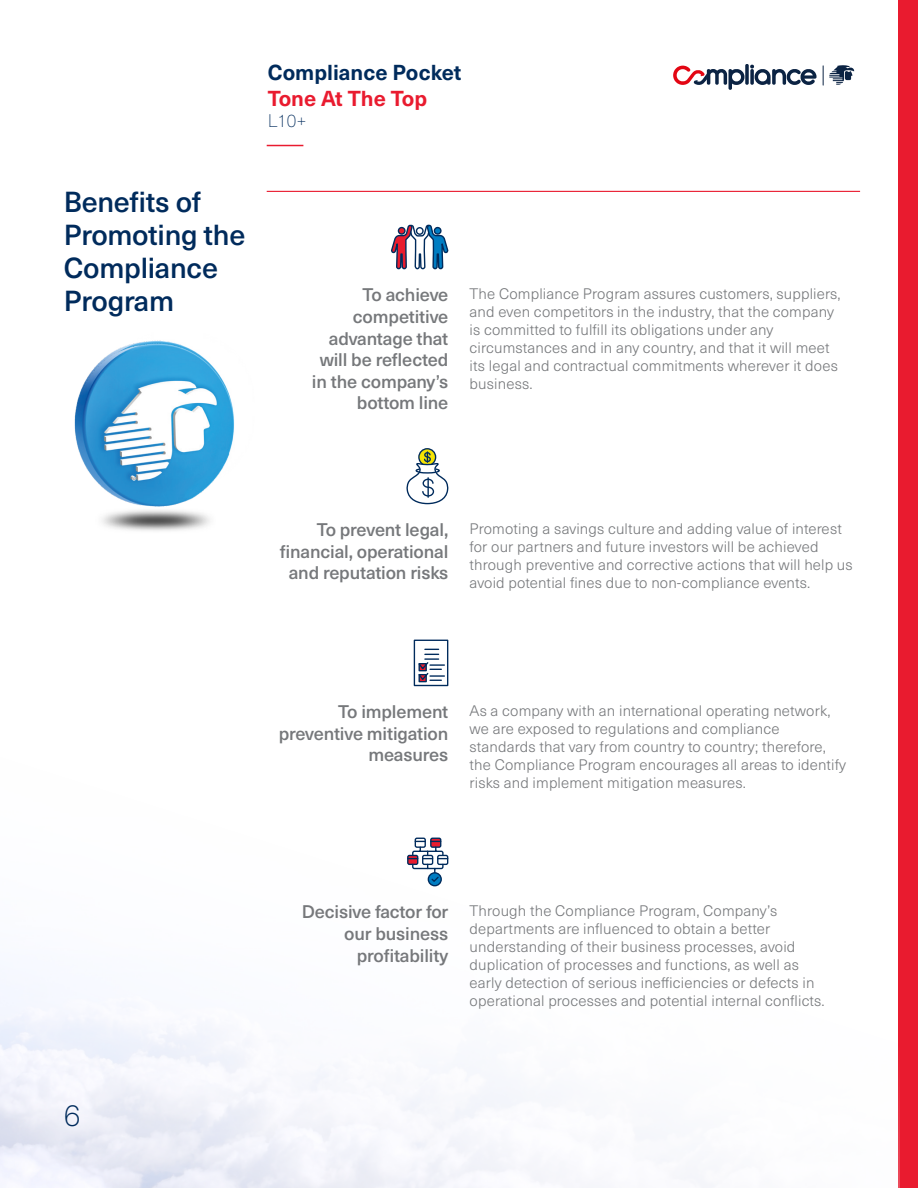
<style>
.page{position:relative;width:918px;height:1188px;background:#fff}
.page>*{position:absolute;margin:0;border:0;box-sizing:border-box;transform-origin:0 0}
.t1{font:100 37.5px "Neue Haas Unica Pro";color:#002b5c}
.t2{font:500 28.5px/33px "Neue Haas Unica Pro";letter-spacing:-.01em;color:#002b5c}
.t3{font:700 21.3px "Neue Haas Unica Pro";color:#002b5c}
.t4{font:700 21.3px "Neue Haas Unica Pro";color:#e91b2f}
.t5{font:500 18px/21.6px "Neue Haas Unica Pro";letter-spacing:-.01em;color:#76787b;text-align:right}
.t6{font:100 18px "Neue Haas Unica Pro";color:#002b5c}
.t7{font:300 15px/18px "Neue Haas Unica Pro";letter-spacing:.01em;color:#76787b}
</style>
<div class="page">
<div style="left:899px;top:0;width:19px;height:1188px;background:#e91b2f"></div>
<img style="left:0;top:449px;width:900px;height:739px">
<img style="left:41px;top:340px;width:225px;height:176px">
<img style="left:41px;top:510px;width:222px;height:33px">
<hr style="left:267px;top:145px;width:36px;height:1px;background:#e91b2f">
<svg style="left:673px;top:64px;width:144px;height:26px"></svg>
<svg style="left:823px;top:65px;width:31px;height:20px"></svg>
<hr style="left:267px;top:191px;width:593px;height:1px;background:#e91b2f">
<svg style="left:390px;top:190px;width:60px;height:80px"></svg>
<svg style="left:405px;top:448px;width:44px;height:57px"></svg>
<div style="left:414px;top:640px;width:34px;height:46px;background:#fff;border:1px solid #002b5c"></div>
<svg style="left:418px;top:649px;width:26px;height:33px"></svg>
<div style="left:415px;top:838px;width:10px;height:9px;background:#b9c4d2;border-radius:2px"></div>
<div style="left:415px;top:838px;width:11px;height:10px;border:1px solid #002b5c;border-radius:2px"></div>
<div style="left:407px;top:855px;width:11px;height:10px;border:1px solid #002b5c;border-radius:2px"></div>
<div style="left:431px;top:838px;width:10px;height:9px;background:#a8203a;border-radius:2px"></div>
<div style="left:430px;top:838px;width:11px;height:10px;border:1px solid #002b5c;border-radius:2px"></div>
<svg style="left:428px;top:873px;width:13px;height:13px"></svg>
<div style="left:428px;top:872px;width:14px;height:14px;border:1px solid #002b5c;border-radius:50%"></div>
<svg style="left:408px;top:841px;width:40px;height:42px"></svg>
<h3 class="t3" style="left:268px;top:59px;width:195px">Compliance Pocket</h3>
<h3 class="t4" style="left:268px;top:85px;width:161px">Tone At The Top</h3>
<p class="t6" style="left:268px;top:110px;width:40px">L10+</p>
<p class="t2" style="left:64px;top:185px;width:183px">Benefits of<br>Promoting the<br>Compliance<br>Program</p>
<p class="t5" style="left:329px;top:285px;width:121px">To achieve competitive advantage that</p>
<p class="t5" style="left:320px;top:349px;width:130px">will be reflected</p>
<p class="t5" style="left:312px;top:371px;width:138px">in the company’s</p>
<p class="t5" style="left:357px;top:393px;width:93px">bottom line</p>
<p class="t7" style="left:470px;top:285px;width:373px">The Compliance Program assures customers, suppliers, and even competitors in the industry, that the company is committed to fulfill its obligations under any circumstances and in any country, and that it will meet its legal and contractual commitments wherever it does business.</p>
<p class="t5" style="left:280px;top:519px;width:170px">To prevent legal, financial, operational and reputation risks</p>
<p class="t7" style="left:470px;top:520px;width:385px">Promoting a savings culture and adding value of interest for our partners and future investors will be achieved through preventive and corrective actions that will help us avoid potential fines due to non-compliance events.</p>
<p class="t5" style="left:279px;top:701px;width:171px">To implement preventive mitigation measures</p>
<p class="t7" style="left:470px;top:702px;width:378px">As a company with an international operating network, we are exposed to regulations and compliance standards that vary from country to country; therefore, the Compliance Program encourages all areas to identify risks and implement mitigation measures.</p>
<h1 class="t1" style="left:64px;top:1091px;width:18px">6</h1>
<p class="t5" style="left:302px;top:902px;width:148px">Decisive factor for</p>
<p class="t5" style="left:344px;top:923px;width:106px">our business profitability</p>
<p class="t7" style="left:470px;top:902px;width:357px">Through the Compliance Program, Company’s departments are influenced to obtain a better understanding of their business processes, avoid duplication of processes and functions, as well as early detection of serious inefficiencies or defects in operational processes and potential internal conflicts.</p>
</div>
